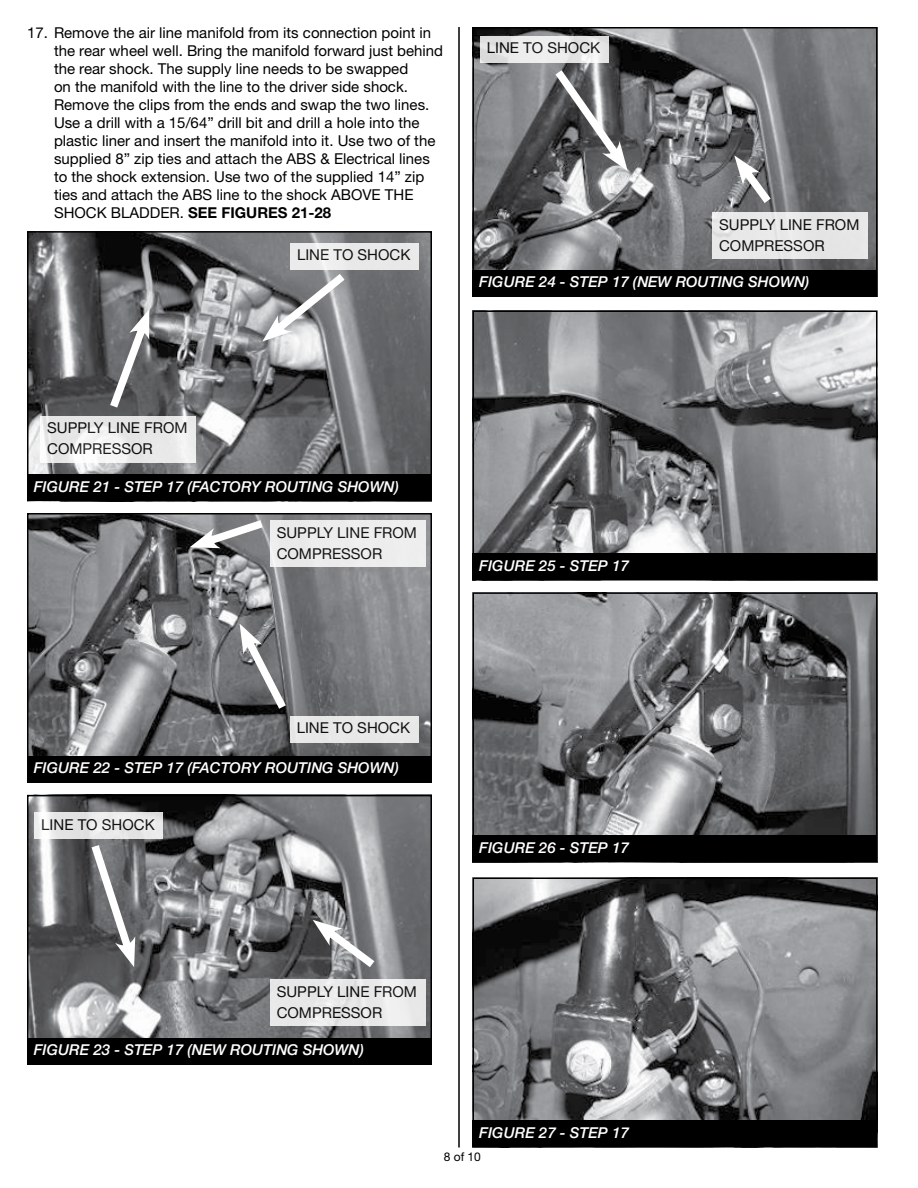
<style>
.page{position:relative;width:918px;height:1188px;background:#fff}
.page>*{position:absolute;margin:0;border:0;box-sizing:border-box;transform-origin:0 0}
.t1{font:15px/18px "Helvetica Neue LT Std";color:#000}
.t2{font:italic 500 15px "Helvetica Neue LT Std";color:#fff}
.t3{font:12px "Helvetica Neue LT Std";color:#000}
.s1{font-weight:700}
</style>
<div class="page">
<hr style="left:458px;top:27px;width:2px;height:1121px;background:#000">
<img style="left:475px;top:313px;width:400px;height:241px">
<div style="left:472px;top:310px;width:406px;height:270px;border:2px solid #000"></div>
<div style="left:472px;top:554px;width:406px;height:26px;background:#000"></div>
<img style="left:30px;top:234px;width:399px;height:240px">
<div style="left:27px;top:231px;width:405px;height:270px;border:2px solid #000"></div>
<div style="left:27px;top:474px;width:405px;height:27px;background:#000"></div>
<svg style="left:40px;top:416px;width:156px;height:46px;fill:#e8e8e9"></svg>
<div style="left:290px;top:243px;width:128px;height:27px;background:#e9e9ea"></div>
<svg style="left:104px;top:309px;width:49px;height:107px;background:#7b7c7e"></svg>
<svg style="left:262px;top:266px;width:91px;height:76px"></svg>
<img style="left:30px;top:516px;width:399px;height:240px">
<div style="left:27px;top:513px;width:405px;height:270px;border:2px solid #000"></div>
<div style="left:27px;top:756px;width:405px;height:27px;background:#000"></div>
<div style="left:270px;top:521px;width:155px;height:46px;background:#eceded"></div>
<div style="left:290px;top:716px;width:128px;height:27px;background:#e8e8e9"></div>
<svg style="left:190px;top:514px;width:81px;height:37px"></svg>
<svg style="left:237px;top:624px;width:56px;height:93px;background:#7c7d7f"></svg>
<img style="left:30px;top:798px;width:399px;height:240px">
<div style="left:27px;top:795px;width:405px;height:270px;border:2px solid #000"></div>
<div style="left:27px;top:1038px;width:405px;height:27px;background:#000"></div>
<div style="left:270px;top:979px;width:155px;height:47px;background:#e8e8e8"></div>
<svg style="left:35px;top:812px;width:128px;height:27px;fill:#eaeaeb"></svg>
<svg style="left:86px;top:837px;width:52px;height:130px;background:#7a7b7d"></svg>
<svg style="left:313px;top:920px;width:70px;height:55px;background:#909193"></svg>
<img style="left:475px;top:30px;width:400px;height:240px">
<div style="left:472px;top:27px;width:406px;height:270px;border:2px solid #000"></div>
<div style="left:472px;top:270px;width:406px;height:27px;background:#000"></div>
<div style="left:712px;top:213px;width:156px;height:46px;background:#e8e8e8"></div>
<div style="left:480px;top:36px;width:128px;height:27px;background:linear-gradient(to right,#e4e4e4,#eceded)"></div>
<svg style="left:548px;top:62px;width:80px;height:109px;background:#6f7072"></svg>
<svg style="left:734px;top:155px;width:44px;height:56px"></svg>
<img style="left:475px;top:595px;width:400px;height:240px">
<div style="left:472px;top:592px;width:406px;height:270px;border:2px solid #000"></div>
<div style="left:472px;top:835px;width:406px;height:27px;background:#000"></div>
<img style="left:475px;top:881px;width:400px;height:239px">
<div style="left:472px;top:878px;width:406px;height:270px;border:2px solid #000"></div>
<div style="left:472px;top:1120px;width:406px;height:28px;background:#000"></div>
<p class="t1" style="left:54px;top:23px;width:391px;text-indent:-27px">17. Remove the air line manifold from its connection point in the rear wheel well. Bring the manifold forward just behind the rear shock. The supply line needs to be swapped<br>on the manifold with the line to the driver side shock.<br>Remove the clips from the ends and swap the two lines.<br>Use a drill with a 15/64” drill bit and drill a hole into the plastic liner and insert the manifold into it. Use two of the supplied 8” zip ties and attach the ABS &amp; Electrical lines to the shock extension. Use two of the supplied 14” zip ties and attach the ABS line to the shock ABOVE THE SHOCK BLADDER. <span class="s1">SEE FIGURES 21-28</span></p>
<p class="t1" style="left:297px;top:246px;width:115px">LINE TO SHOCK</p>
<p class="t1" style="left:487px;top:39px;width:115px">LINE TO SHOCK</p>
<p class="t1" style="left:719px;top:214px;width:142px;line-height:21px">SUPPLY LINE FROM<br>COMPRESSOR</p>
<p class="t2" style="left:479px;top:273px;width:332px">FIGURE 24 - STEP 17 (NEW ROUTING SHOWN)</p>
<p class="t1" style="left:47px;top:417px;width:142px;line-height:21px">SUPPLY LINE FROM<br>COMPRESSOR</p>
<p class="t2" style="left:34px;top:477px;width:367px">FIGURE 21 - STEP 17 (FACTORY ROUTING SHOWN)</p>
<p class="t1" style="left:277px;top:522px;width:142px;line-height:21px">SUPPLY LINE FROM<br>COMPRESSOR</p>
<p class="t2" style="left:479px;top:557px;width:151px">FIGURE 25 - STEP 17</p>
<p class="t1" style="left:297px;top:719px;width:115px">LINE TO SHOCK</p>
<p class="t2" style="left:34px;top:759px;width:367px">FIGURE 22 - STEP 17 (FACTORY ROUTING SHOWN)</p>
<p class="t1" style="left:41px;top:815px;width:115px">LINE TO SHOCK</p>
<p class="t1" style="left:277px;top:981px;width:142px;line-height:21px">SUPPLY LINE FROM<br>COMPRESSOR</p>
<p class="t2" style="left:34px;top:1041px;width:332px">FIGURE 23 - STEP 17 (NEW ROUTING SHOWN)</p>
<p class="t2" style="left:479px;top:839px;width:151px">FIGURE 26 - STEP 17</p>
<p class="t2" style="left:479px;top:1124px;width:151px">FIGURE 27 - STEP 17</p>
<p class="t3" style="left:444px;top:1150px;width:39px">8 of 10</p>
</div>
